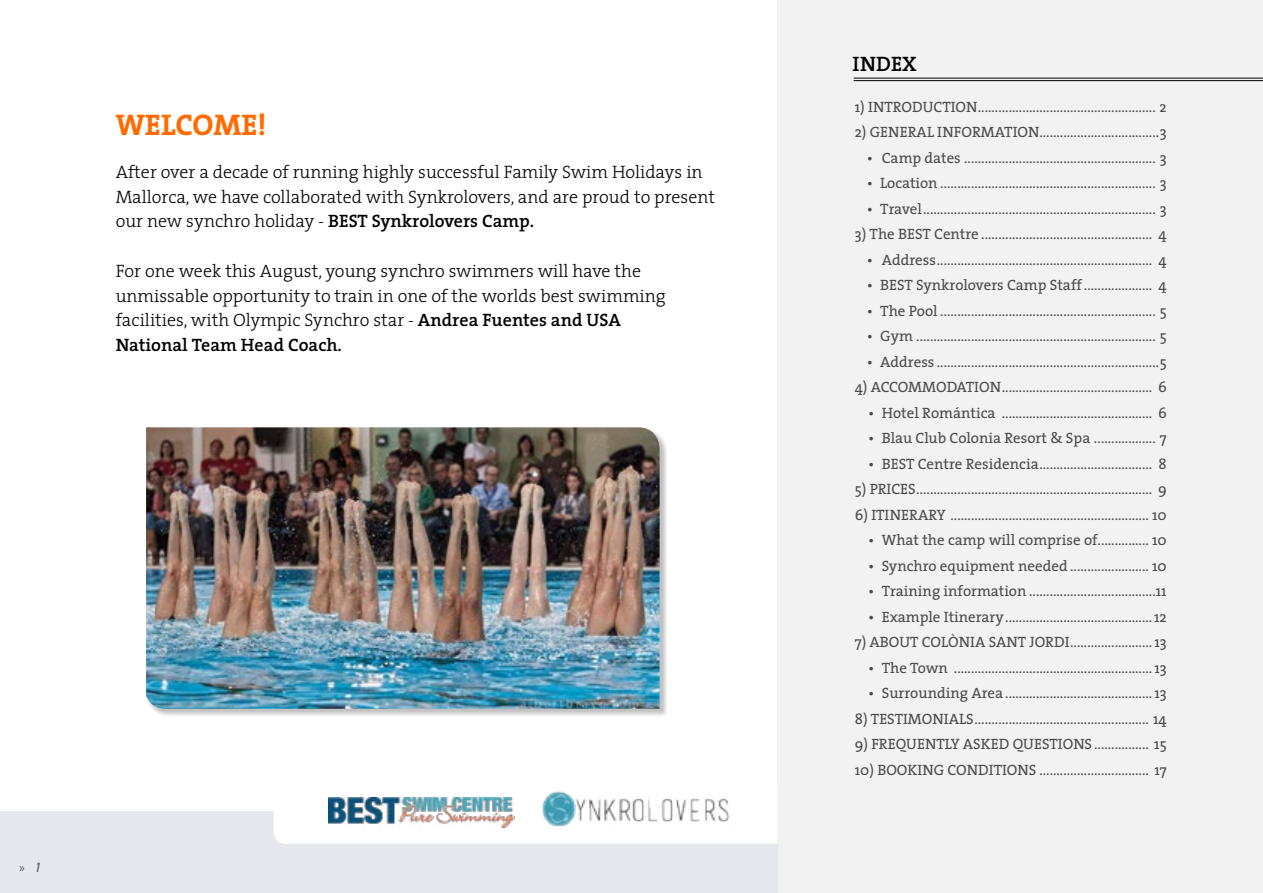
<style>
.page{position:relative;width:1263px;height:893px;background:#fff}
.page>*{position:absolute;margin:0;border:0;box-sizing:border-box;transform-origin:0 0}
.t1{font:700 30px "The Serif";letter-spacing:-.005em;color:#ff6b00}
.t2{font:600 21px "The Serif";letter-spacing:.01em;color:#000}
.t3{font:300 18px/24.8px "The Serif";color:#000}
.t4{font:15px "The Serif";color:#4b4b4d}
.t5{font:13.5px "Myriad Pro";color:#4d5a6e}
.s1{font-weight:600}
.s2{font-family:"Univers";font-style:italic;font-stretch:condensed}
</style>
<div class="page">
<div style="left:0;top:811px;width:777px;height:82px;background:#e5e9ee"></div>
<div style="left:777px;top:0;width:486px;height:893px;background:#f2f2f2"></div>
<hr style="left:854px;top:80px;width:409px;height:1px;background:#000">
<hr style="left:854px;top:78px;width:409px;height:1px;background:#000">
<div style="left:146px;top:428px;width:521px;height:289px;background:#000;opacity:.25"></div>
<img style="left:146px;top:427px;width:514px;height:282px">
<div style="left:274px;top:797px;width:503px;height:47px;background:#fff"></div>
<img style="left:532px;top:791px;width:210px;height:53px">
<img style="left:329px;top:797px;width:185px;height:31px">
<h1 class="t1" style="left:116px;top:100px;width:153px">WELCOME!</h1>
<p class="t3" style="left:116px;top:159px;width:601px">After over a decade of running highly successful Family Swim Holidays in<br>Mallorca, we have collaborated with Synkrolovers, and are proud to present our new synchro holiday - <span class="s1">BEST Synkrolovers Camp.</span></p>
<p class="t3" style="left:116px;top:258px;width:552px">For one week this August, young synchro swimmers will have the unmissable opportunity to train in one of the worlds best swimming facilities, with Olympic Synchro star - <span class="s1">Andrea Fuentes and USA National Team Head Coach.</span></p>
<p class="t5" style="left:19px;top:860px;width:22px">» <span class="s2">1</span></p>
<h2 class="t2" style="left:853px;top:46px;width:66px">INDEX</h2>
<p class="t4" style="left:855px;top:94px;width:313px">1) INTRODUCTION.................................................... 2</p>
<p class="t4" style="left:855px;top:120px;width:313px">2) GENERAL INFORMATION...................................3</p>
<p class="t4" style="left:867px;top:145px;width:302px">• Camp dates ........................................................ 3</p>
<p class="t4" style="left:867px;top:171px;width:302px">• Location ............................................................... 3</p>
<p class="t4" style="left:867px;top:196px;width:302px">• Travel.................................................................... 3</p>
<p class="t4" style="left:855px;top:222px;width:313px">3) The BEST Centre .................................................. 4</p>
<p class="t4" style="left:867px;top:247px;width:301px">• Address............................................................... 4</p>
<p class="t4" style="left:867px;top:273px;width:301px">• BEST Synkrolovers Camp Staff.................... 4</p>
<p class="t4" style="left:867px;top:298px;width:302px">• The Pool ............................................................... 5</p>
<p class="t4" style="left:867px;top:324px;width:302px">• Gym ...................................................................... 5</p>
<p class="t4" style="left:867px;top:349px;width:301px">• Address .................................................................5</p>
<p class="t4" style="left:855px;top:375px;width:313px">4) ACCOMMODATION............................................ 6</p>
<p class="t4" style="left:868px;top:400px;width:300px">• Hotel Romántica ............................................ 6</p>
<p class="t4" style="left:868px;top:426px;width:300px">• Blau Club Colonia Resort &amp; Spa .................. 7</p>
<p class="t4" style="left:868px;top:451px;width:300px">• BEST Centre Residencia................................. 8</p>
<p class="t4" style="left:855px;top:477px;width:313px">5) PRICES..................................................................... 9</p>
<p class="t4" style="left:855px;top:502px;width:314px">6) ITINERARY .......................................................... 10</p>
<p class="t4" style="left:868px;top:528px;width:300px">• What the camp will comprise of............... 10</p>
<p class="t4" style="left:868px;top:553px;width:300px">• Synchro equipment needed ....................... 10</p>
<p class="t4" style="left:868px;top:579px;width:300px">• Training information .....................................11</p>
<p class="t4" style="left:868px;top:604px;width:300px">• Example Itinerary...........................................12</p>
<p class="t4" style="left:855px;top:630px;width:313px">7) ABOUT COLÒNIA SANT JORDI........................13</p>
<p class="t4" style="left:868px;top:655px;width:300px">• The Town ..........................................................13</p>
<p class="t4" style="left:868px;top:681px;width:300px">• Surrounding Area...........................................13</p>
<p class="t4" style="left:855px;top:706px;width:313px">8) TESTIMONIALS................................................... 14</p>
<p class="t4" style="left:855px;top:732px;width:314px">9) FREQUENTLY ASKED QUESTIONS ................ 15</p>
<p class="t4" style="left:855px;top:757px;width:313px">10) BOOKING CONDITIONS ................................ 17</p>
</div>
